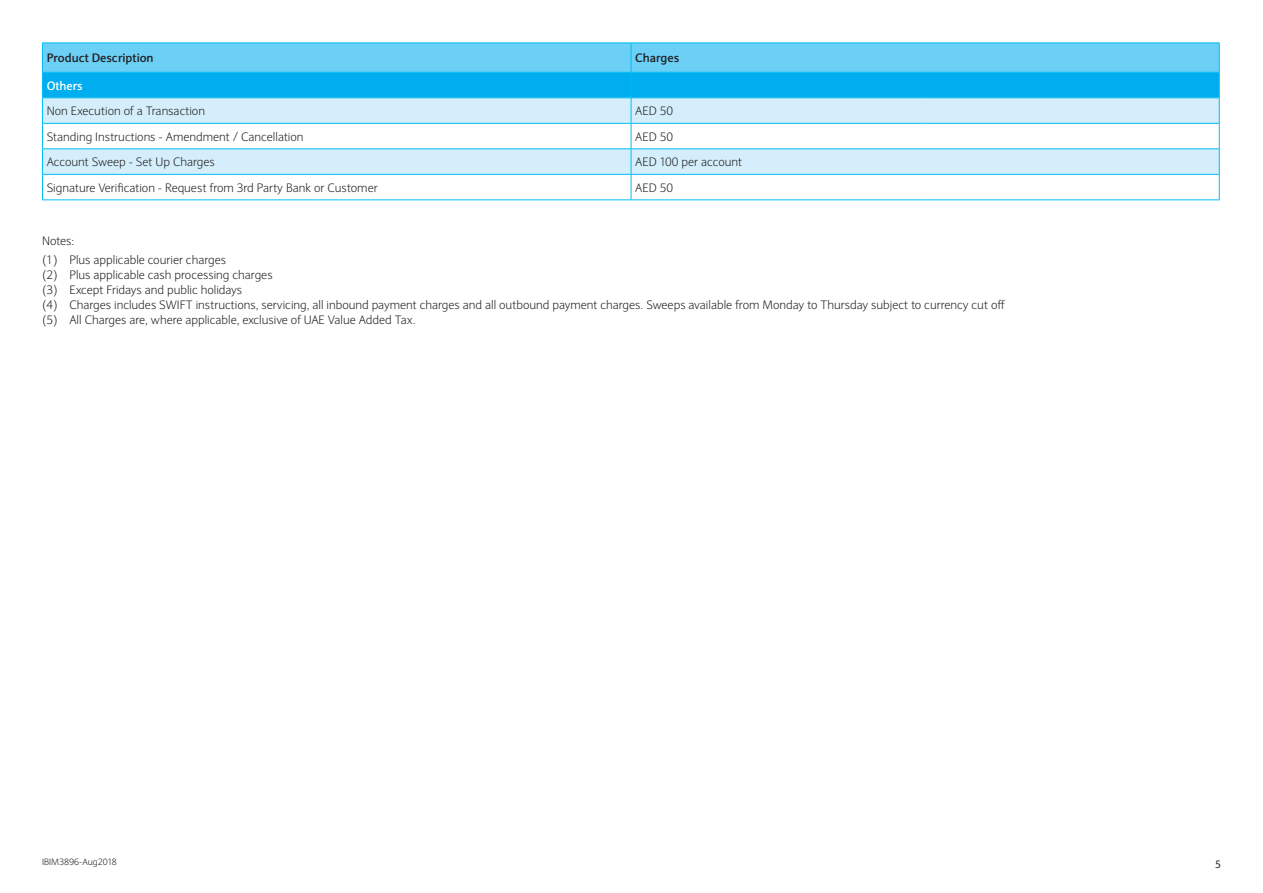
<style>
.page{position:relative;width:1263px;height:893px;background:#fff}
.page>*{position:absolute;margin:0;border:0;box-sizing:border-box;transform-origin:0 0}
.t1{font:300 12px/15px "Expert Sans";color:#231f20}
.t2{font:700 12px "Expert Sans";color:#231f20}
.t3{font:700 12px "Expert Sans";color:#fff}
.t4{font:10.5px "Expert Sans";color:#231f20}
.t5{font:300 9px "Expert Sans";color:#231f20}
</style>
<div class="page">
<hr style="left:42px;top:199px;width:589px;height:1px;background:#01bdf2">
<hr style="left:631px;top:199px;width:294px;height:1px;background:#01bdf2">
<hr style="left:925px;top:199px;width:295px;height:1px;background:#01bdf2">
<svg style="left:42px;top:44px;width:1178px;height:155px"></svg>
<hr style="left:42px;top:43px;width:589px;height:1px;background:#01bdf2">
<hr style="left:42px;top:123px;width:589px;height:1px;background:#01bdf2">
<hr style="left:631px;top:43px;width:294px;height:1px;background:#01bdf2">
<hr style="left:925px;top:43px;width:295px;height:1px;background:#01bdf2">
<hr style="left:631px;top:123px;width:294px;height:1px;background:#01bdf2">
<hr style="left:925px;top:123px;width:295px;height:1px;background:#01bdf2">
<p class="t2" style="left:47px;top:50px;width:108px">Product Description</p>
<p class="t2" style="left:635px;top:50px;width:45px">Charges</p>
<p class="t3" style="left:47px;top:78px;width:38px">Others</p>
<p class="t1" style="left:47px;top:104px;width:160px">Non Execution of a Transaction</p>
<p class="t1" style="left:635px;top:104px;width:39px">AED 50</p>
<p class="t1" style="left:47px;top:129px;width:258px">Standing Instructions - Amendment / Cancellation</p>
<p class="t1" style="left:635px;top:129px;width:39px">AED 50</p>
<p class="t1" style="left:47px;top:155px;width:170px">Account Sweep - Set Up Charges</p>
<p class="t1" style="left:635px;top:155px;width:108px">AED 100 per account</p>
<p class="t1" style="left:47px;top:180px;width:332px">Signature Verification - Request from 3rd Party Bank or Customer</p>
<p class="t1" style="left:635px;top:180px;width:39px">AED 50</p>
<p class="t1" style="left:42px;top:231px;width:186px;line-height:19.2px">Notes:<br>(1) Plus applicable courier charges</p>
<p class="t1" style="left:42px;top:267px;width:964px">(2) Plus applicable cash processing charges<br>(3) Except Fridays and public holidays<br>(4) Charges includes SWIFT instructions, servicing, all inbound payment charges and all outbound payment charges. Sweeps available from Monday to Thursday subject to currency cut off (5) All Charges are, where applicable, exclusive of UAE Value Added Tax.</p>
<p class="t5" style="left:42px;top:856px;width:76px">IBIM3896-Aug2018</p>
<p class="t4" style="left:1215px;top:857px;width:7px">5</p>
</div>
